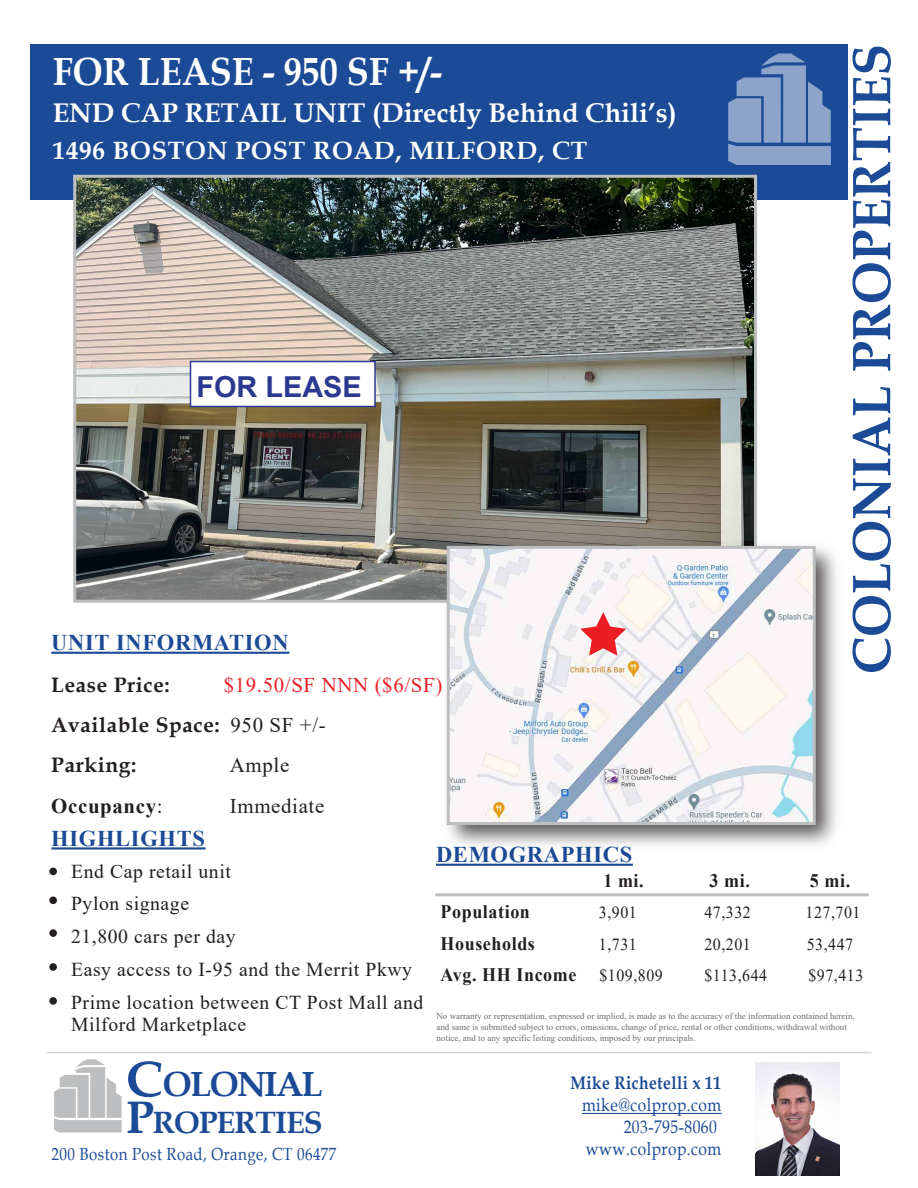
<style>
.page{position:relative;width:918px;height:1188px;background:#fff}
.page>*{position:absolute;margin:0;border:0;box-sizing:border-box;transform-origin:0 0}
.t1{font:700 54.45px "Book Antiqua";color:#1b4a96;scale:.94 1}
.t2{font:700 39.3px "Book Antiqua";color:#fff;scale:.92 1}
.t3{font:700 34.8px "Book Antiqua";letter-spacing:-.05em;color:#1b4a96}
.t4{font:700 30.9px "Book Antiqua";letter-spacing:-.035em;color:#1b4a96}
.t5{font:700 28.8px "Arial";color:#2b3990}
.t6{font:700 27px "Book Antiqua";color:#fff}
.t7{font:700 25.05px "Book Antiqua";letter-spacing:.03em;color:#fff}
.t8{font:700 22.5px "Times New Roman";letter-spacing:.03em;color:#1b4a96}
.t9{font:700 20.85px/40.2px "Book Antiqua";letter-spacing:.03em;color:#231f20}
.t10{font:20.85px "Times New Roman";letter-spacing:.03em;color:#ed1d24}
.t11{font:20.85px "Times New Roman";letter-spacing:.03em;color:#231f20}
.t12{font:700 20.85px "Times New Roman";letter-spacing:.03em;color:#231f20}
.t13{font:19.65px/32.8px "Times New Roman";letter-spacing:.03em;color:#231f20}
.t14{font:700 19.05px "Times New Roman";letter-spacing:.035em;color:#231f20;scale:.94 1}
.t15{font:18.15px/21.8px "Book Antiqua";letter-spacing:.03em;color:#1b4a96;text-align:right;scale:.85 1}
.t16{font:700 18.15px "Book Antiqua";letter-spacing:.03em;color:#1b4a96;scale:.85 1}
.t17{font:17.55px "Book Antiqua";letter-spacing:.03em;color:#1b4a96;scale:.85 1}
.t18{font:16.95px "Times New Roman";letter-spacing:.035em;color:#231f20;scale:.94 1}
.t19{font:9px/10.8px "Times New Roman";color:#6d6e71}
.s1{font-family:"Times New Roman";font-weight:400}
.s2{font-weight:400}
.s3{font-size:51px}
.s4{font-size:45.6px}
</style>
<div class="page">
<div style="left:30px;top:44px;width:818px;height:156px;background:#1b4a96"></div>
<hr style="left:582px;top:1113px;width:140px;height:1px;background:#1b4a96">
<svg style="left:728px;top:54px;width:103px;height:111px"></svg>
<hr style="left:51px;top:847px;width:155px;height:3px;background:#1b4a96">
<div style="left:49px;top:963px;width:8px;height:8px;background:#231f20;border-radius:50%"></div>
<div style="left:49px;top:997px;width:8px;height:8px;background:#231f20;border-radius:50%"></div>
<div style="left:49px;top:896px;width:8px;height:8px;background:#231f20;border-radius:50%"></div>
<div style="left:49px;top:929px;width:8px;height:8px;background:#231f20;border-radius:50%"></div>
<div style="left:49px;top:868px;width:8px;height:7px;background:#231f20;border-radius:50%"></div>
<svg style="left:54px;top:1059px;width:68px;height:74px"></svg>
<hr style="left:46px;top:1052px;width:826px;height:1px;background:#6d6e71">
<hr style="left:51px;top:652px;width:238px;height:2px;background:#1b4a96">
<img style="left:755px;top:1063px;width:85px;height:113px">
<img style="left:77px;top:179px;width:676px;height:420px">
<div style="left:73px;top:175px;width:684px;height:428px;border:3px solid #bcbec0"></div>
<img style="left:433px;top:500px;width:436px;height:397px">
<img style="left:451px;top:550px;width:361px;height:271px">
<div style="left:447px;top:546px;width:369px;height:279px;border:3px solid #bcbec0"></div>
<svg style="left:580px;top:612px;width:46px;height:44px"></svg>
<div style="left:190px;top:361px;width:186px;height:46px;background:#fff;border:2px solid #2b3990"></div>
<h2 class="t2" style="left:53px;top:45px;width:425px">FOR LEASE - 950 SF +/-</h2>
<h3 class="t6" style="left:53px;top:95px;width:625px">END CAP RETAIL UNIT (Directly Behind Chili’s)</h3>
<h3 class="t7" style="left:53px;top:133px;width:536px">1496 BOSTON POST ROAD, MILFORD, CT</h3>
<h3 class="t5" style="left:196px;top:366px;width:167px">FOR LEASE</h3>
<h3 class="t8" style="left:51px;top:627px;width:239px">UNIT INFORMATION</h3>
<h3 class="t9" style="left:51px;top:665px;width:120px">Lease Price:</h3>
<h3 class="t10" style="left:224px;top:670px;width:220px">$19.50/SF NNN ($6/SF)</h3>
<h3 class="t9" style="left:51px;top:705px;width:276px">Available Space: <span class="s1">950 SF +/-<br></span>Parking:</h3>
<h3 class="t11" style="left:230px;top:751px;width:61px">Ample</h3>
<h3 class="t12" style="left:51px;top:791px;width:113px">Occupancy<span class="s2">:</span></h3>
<h3 class="t11" style="left:230px;top:791px;width:96px">Immediate</h3>
<h1 class="t1" style="left:835px;top:674px;width:672px;rotate:-90deg">COLONIAL PROPERTIES</h1>
<h3 class="t8" style="left:51px;top:822px;width:155px">HIGHLIGHTS</h3>
<h3 class="t13" style="left:71px;top:854px;width:354px">End Cap retail unit<br>Pylon signage<br>21,800 cars per day<br>Easy access to I-95 and the Merrit Pkwy<br>Prime location between CT Post Mall and</h3>
<h3 class="t13" style="left:71px;top:1008px;width:177px">Milford Marketplace</h3>
<h3 class="t3" style="left:126px;top:1061px;width:198px"><span class="s3">C</span>OLONIAL</h3>
<h3 class="t4" style="left:126px;top:1101px;width:198px"><span class="s4">P</span>ROPERTIES</h3>
<h3 class="t17" style="left:52px;top:1142px;width:337px">200 Boston Post Road, Orange, CT 06477</h3>
<h3 class="t8" style="left:436px;top:839px;width:198px">DEMOGRAPHICS</h3>
<h3 class="t14" style="left:603px;top:867px;width:44px">1 mi.</h3>
<h3 class="t14" style="left:709px;top:867px;width:44px">3 mi.</h3>
<h3 class="t14" style="left:810px;top:867px;width:44px">5 mi.</h3>
<h3 class="t14" style="left:441px;top:898px;width:97px">Population</h3>
<h3 class="t18" style="left:599px;top:901px;width:42px">3,901</h3>
<h3 class="t18" style="left:704px;top:901px;width:51px">47,332</h3>
<h3 class="t18" style="left:806px;top:901px;width:60px">127,701</h3>
<h3 class="t14" style="left:441px;top:930px;width:102px">Households</h3>
<h3 class="t18" style="left:599px;top:932px;width:42px">1,731</h3>
<h3 class="t18" style="left:704px;top:932px;width:51px">20,201</h3>
<h3 class="t18" style="left:807px;top:932px;width:51px">53,447</h3>
<h3 class="t14" style="left:441px;top:961px;width:146px">Avg. HH Income</h3>
<h3 class="t18" style="left:599px;top:964px;width:69px">$109,809</h3>
<h3 class="t18" style="left:704px;top:964px;width:68px">$113,644</h3>
<h3 class="t18" style="left:808px;top:964px;width:60px">$97,413</h3>
<p class="t19" style="left:436px;top:1011px;width:420px">No warranty or representation, expressed or implied, is made as to the accuracy of the information contained herein, and same is submitted subject to errors, omissions, change of price, rental or other conditions, withdrawal without notice, and to any specific listing conditions, imposed by our principals.</p>
<h3 class="t16" style="left:570px;top:1071px;width:179px">Mike Richetelli x 11</h3>
<h3 class="t15" style="left:582px;top:1094px;width:165px">mike@colprop.com<br>203-795-8060 www.colprop.com</h3>
</div>
